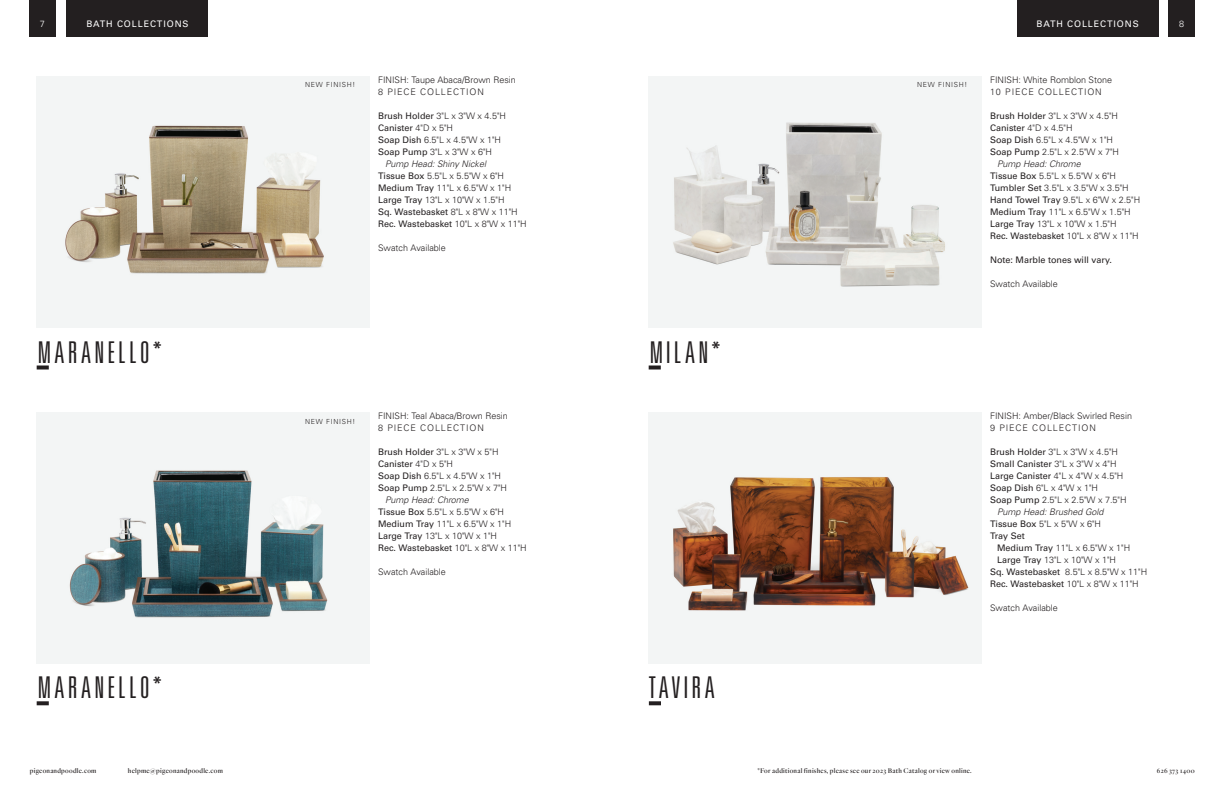
<style>
.page{position:relative;width:1224px;height:792px;background:#fff}
.page>*{position:absolute;margin:0;border:0;box-sizing:border-box;transform-origin:0 0}
.collection-names{font:30px "Univers LT 49 Lt Ult Cn";letter-spacing:.105em;color:#231f20}
.product_copy{font:9px/12px "Univers LT 45 Lt";color:#231f20}
.t1{font:9px "Univers LT 55 Rm";color:#231f20}
.t2{font:9px "Univers LT 45 Lt Obl";color:#231f20}
.product_copy-2{font:9px "Univers LT 45 Lt";letter-spacing:.1em;color:#231f20}
.page-section{font:9px "Univers LT 55 Rm";letter-spacing:.1em;color:#fff}
.t3{font:9px "Univers LT 45 Lt";color:#fff}
.footers{font:500 7px "Quarto";letter-spacing:.04em;color:#231f20}
.t4{font:7px "Univers LT 45 Lt";letter-spacing:.1em;color:#231f20}
.s1{font-family:"Univers LT 55 Rm"}
.s2{font-family:"Univers LT 45 Lt"}
</style>
<div class="page">
<img style="left:37px;top:76px;width:333px;height:252px">
<img style="left:37px;top:412px;width:333px;height:252px">
<svg style="left:37px;top:366px;width:12px;height:4px"></svg>
<svg style="left:37px;top:701px;width:12px;height:4px"></svg>
<div style="left:1017px;top:1px;width:141px;height:36px;background:#231f20"></div>
<div style="left:1017px;top:0;width:141px;height:12px;background:#231f20"></div>
<div style="left:67px;top:1px;width:141px;height:36px;background:#231f20"></div>
<div style="left:67px;top:0;width:141px;height:12px;background:#231f20"></div>
<img style="left:649px;top:412px;width:333px;height:252px">
<img style="left:649px;top:76px;width:333px;height:252px">
<svg style="left:649px;top:701px;width:12px;height:4px"></svg>
<svg style="left:649px;top:366px;width:12px;height:4px"></svg>
<div style="left:29px;top:1px;width:27px;height:36px;background:#231f20"></div>
<div style="left:29px;top:0;width:27px;height:10px;background:#231f20"></div>
<div style="left:1168px;top:1px;width:27px;height:36px;background:#231f20"></div>
<div style="left:1168px;top:0;width:27px;height:10px;background:#231f20"></div>
<p class="page-section" style="left:86px;top:19px;width:104px">BATH COLLECTIONS</p>
<p class="page-section" style="left:1037px;top:19px;width:104px">BATH COLLECTIONS</p>
<p class="t3" style="left:40px;top:18px;width:7px">7</p>
<p class="t3" style="left:1179px;top:18px;width:7px">8</p>
<p class="collection-names" style="left:38px;top:336px;width:125px">MARANELLO*</p>
<p class="collection-names" style="left:38px;top:672px;width:125px">MARANELLO*</p>
<p class="t4" style="left:305px;top:81px;width:52px">NEW FINISH!</p>
<p class="product_copy" style="left:378px;top:74px;width:139px">FINISH: Taupe Abaca/Brown Resin</p>
<p class="product_copy-2" style="left:378px;top:87px;width:107px">8 PIECE COLLECTION</p>
<p class="product_copy" style="left:378px;top:110px;width:130px"><span class="s1">Brush Holder</span> 3"L x 3"W x 4.5"H</p>
<p class="t1" style="left:378px;top:123px;width:77px">Canister <span class="s2">4"D x 5"H</span></p>
<p class="product_copy" style="left:378px;top:134px;width:125px"><span class="s1">Soap Dish</span> 6.5"L x 4.5"W x 1"H</p>
<p class="product_copy" style="left:378px;top:146px;width:116px"><span class="s1">Soap Pump</span> 3"L x 3"W x 6"H</p>
<p class="t2" style="left:385px;top:159px;width:103px">Pump Head: Shiny Nickel</p>
<p class="product_copy" style="left:378px;top:170px;width:128px"><span class="s1">Tissue Box</span> 5.5"L x 5.5"W x 6"H</p>
<p class="product_copy" style="left:378px;top:182px;width:135px"><span class="s1">Medium Tray</span> 11"L x 6.5"W x 1"H</p>
<p class="product_copy" style="left:378px;top:194px;width:128px"><span class="s1">Large Tray</span> 13"L x 10"W x 1.5"H</p>
<p class="t1" style="left:378px;top:207px;width:141px">Sq. Wastebasket <span class="s2">8"L x 8"W x 11"H</span></p>
<p class="t1" style="left:378px;top:219px;width:150px">Rec. Wastebasket <span class="s2">10"L x 8"W x 11"H</span></p>
<p class="product_copy" style="left:378px;top:242px;width:69px">Swatch Available</p>
<p class="t4" style="left:305px;top:417px;width:52px">NEW FINISH!</p>
<p class="product_copy" style="left:378px;top:410px;width:131px">FINISH: Teal Abaca/Brown Resin</p>
<p class="product_copy-2" style="left:378px;top:423px;width:107px">8 PIECE COLLECTION</p>
<p class="t1" style="left:378px;top:447px;width:122px">Brush Holder <span class="s2">3"L x 3"W x 5"H</span></p>
<p class="t1" style="left:378px;top:459px;width:77px">Canister <span class="s2">4"D x 5"H</span></p>
<p class="product_copy" style="left:378px;top:470px;width:125px"><span class="s1">Soap Dish</span> 6.5"L x 4.5"W x 1"H</p>
<p class="product_copy" style="left:378px;top:482px;width:131px"><span class="s1">Soap Pump</span> 2.5"L x 2.5"W x 7"H</p>
<p class="t2" style="left:385px;top:495px;width:85px">Pump Head: Chrome</p>
<p class="product_copy" style="left:378px;top:506px;width:128px"><span class="s1">Tissue Box</span> 5.5"L x 5.5"W x 6"H</p>
<p class="product_copy" style="left:378px;top:518px;width:135px"><span class="s1">Medium Tray</span> 11"L x 6.5"W x 1"H<br><span class="s1">Large Tray</span> 13"L x 10"W x 1"H</p>
<p class="t1" style="left:378px;top:543px;width:150px">Rec. Wastebasket <span class="s2">10"L x 8"W x 11"H</span></p>
<p class="product_copy" style="left:378px;top:566px;width:69px">Swatch Available</p>
<p class="collection-names" style="left:650px;top:336px;width:72px">MILAN*</p>
<p class="collection-names" style="left:648px;top:672px;width:68px">TAVIRA</p>
<p class="t4" style="left:917px;top:81px;width:52px">NEW FINISH!</p>
<p class="product_copy" style="left:990px;top:74px;width:124px">FINISH: White Romblon Stone</p>
<p class="product_copy-2" style="left:990px;top:87px;width:113px">10 PIECE COLLECTION</p>
<p class="product_copy" style="left:990px;top:110px;width:130px"><span class="s1">Brush Holder</span> 3"L x 3"W x 4.5"H</p>
<p class="product_copy" style="left:990px;top:122px;width:84px"><span class="s1">Canister</span> 4"D x 4.5"H</p>
<p class="product_copy" style="left:990px;top:134px;width:125px"><span class="s1">Soap Dish</span> 6.5"L x 4.5"W x 1"H</p>
<p class="product_copy" style="left:990px;top:146px;width:131px"><span class="s1">Soap Pump</span> 2.5"L x 2.5"W x 7"H</p>
<p class="t2" style="left:997px;top:159px;width:85px">Pump Head: Chrome</p>
<p class="product_copy" style="left:990px;top:170px;width:128px"><span class="s1">Tissue Box</span> 5.5"L x 5.5"W x 6"H</p>
<p class="product_copy" style="left:990px;top:182px;width:140px"><span class="s1">Tumbler Set</span> 3.5"L x 3.5"W x 3.5"H</p>
<p class="product_copy" style="left:990px;top:194px;width:152px"><span class="s1">Hand Towel Tray</span> 9.5"L x 6"W x 2.5"H</p>
<p class="product_copy" style="left:990px;top:206px;width:142px"><span class="s1">Medium Tray</span> 11"L x 6.5"W x 1.5"H</p>
<p class="product_copy" style="left:990px;top:218px;width:128px"><span class="s1">Large Tray</span> 13"L x 10"W x 1.5"H</p>
<p class="t1" style="left:990px;top:231px;width:150px">Rec. Wastebasket <span class="s2">10"L x 8"W x 11"H</span></p>
<p class="t1" style="left:990px;top:255px;width:123px">Note: Marble tones will vary.</p>
<p class="product_copy" style="left:990px;top:278px;width:69px">Swatch Available</p>
<p class="product_copy" style="left:990px;top:410px;width:144px">FINISH: Amber/Black Swirled Resin</p>
<p class="product_copy-2" style="left:990px;top:423px;width:107px">9 PIECE COLLECTION</p>
<p class="product_copy" style="left:990px;top:446px;width:130px"><span class="s1">Brush Holder</span> 3"L x 3"W x 4.5"H</p>
<p class="t1" style="left:990px;top:459px;width:128px">Small Canister <span class="s2">3"L x 3"W x 4"H</span></p>
<p class="t1" style="left:990px;top:471px;width:135px">Large Canister <span class="s2">4"L x 4"W x 4.5"H</span></p>
<p class="product_copy" style="left:990px;top:482px;width:110px"><span class="s1">Soap Dish</span> 6"L x 4"W x 1"H</p>
<p class="product_copy" style="left:990px;top:494px;width:138px"><span class="s1">Soap Pump</span> 2.5"L x 2.5"W x 7.5"H</p>
<p class="t2" style="left:997px;top:507px;width:108px">Pump Head: Brushed Gold</p>
<p class="product_copy" style="left:990px;top:518px;width:113px"><span class="s1">Tissue Box</span> 5"L x 5"W x 6"H</p>
<p class="t1" style="left:990px;top:531px;width:36px">Tray Set</p>
<p class="product_copy" style="left:997px;top:542px;width:135px"><span class="s1">Medium Tray</span> 11"L x 6.5"W x 1"H</p>
<p class="product_copy" style="left:997px;top:554px;width:120px"><span class="s1">Large Tray</span> 13"L x 10"W x 1"H</p>
<p class="product_copy" style="left:990px;top:566px;width:159px"><span class="s1">Sq. Wastebasket</span> 8.5"L x 8.5"W x 11"H</p>
<p class="t1" style="left:990px;top:579px;width:150px">Rec. Wastebasket <span class="s2">10"L x 8"W x 11"H</span></p>
<p class="product_copy" style="left:990px;top:602px;width:69px">Swatch Available</p>
<p class="footers" style="left:757px;top:766px;width:216px">*For additional finishes, please see our 2023 Bath Catalog or view online.</p>
<p class="footers" style="left:30px;top:766px;width:68px">pigeonandpoodle.com</p>
<p class="footers" style="left:128px;top:766px;width:96px">helpme@pigeonandpoodle.com</p>
<p class="footers" style="left:1157px;top:766px;width:39px">626 373 1400</p>
</div>
